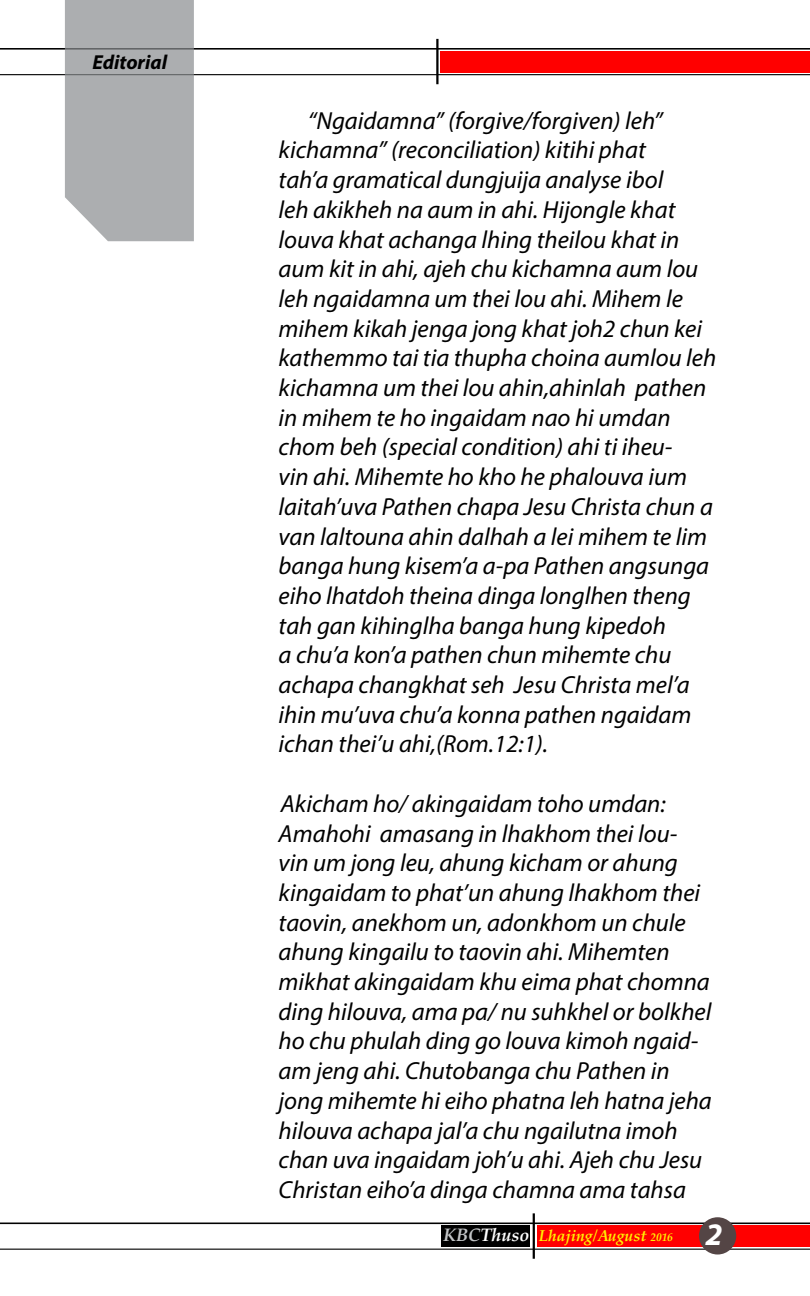
<style>
.page{position:relative;width:810px;height:1296px;background:#fff}
.page>*{position:absolute;margin:0;border:0;box-sizing:border-box;transform-origin:0 0}
.t1{font:italic 700 31.5px "Myriad Pro";color:#fff}
.t2{font:italic 24.75px/29.7px "Myriad Pro";color:#000}
.t3{font:italic 700 20.25px "Myriad Pro";color:#000}
.t4{font:italic 700 15.75px "Palatino Linotype";color:#fff200}
.s1{font-size:18px;color:#c2c4c6}
.s2{font-size:18px;color:#fff}
.s3{font-size:11.25px}
</style>
<div class="page">
<div style="left:440px;top:51px;width:370px;height:21px;background:#f00"></div>
<div style="left:537px;top:1226px;width:273px;height:21px;background:#f00"></div>
<div style="left:441px;top:1226px;width:89px;height:21px;background:#000"></div>
<hr style="left:0;top:48px;width:810px;height:2px;background:#000">
<hr style="left:0;top:1223px;width:810px;height:1px;background:#000">
<hr style="left:0;top:74px;width:810px;height:1px;background:#000">
<hr style="left:0;top:1249px;width:810px;height:1px;background:#000">
<hr style="left:436px;top:39px;width:3px;height:45px;background:#000">
<hr style="left:533px;top:1213px;width:2px;height:46px;background:#000">
<div style="left:699px;top:1217px;width:37px;height:38px;background:#544545;border-radius:50%"></div>
<div style="left:65px;top:0;width:129px;height:241px;background:#acaeb0"></div>
<p class="t3" style="left:92px;top:49px;width:76px">Editorial</p>
<p class="t2" style="left:279px;top:105px;width:439px;text-indent:29px">“Ngaidamna” (forgive/forgiven) leh” kichamna” (reconciliation) kitihi phat<br>tah’a gramatical dungjuija analyse ibol<br>leh akikheh na aum in ahi. Hijongle khat louva khat achanga lhing theilou khat in aum kit in ahi, ajeh chu kichamna aum lou leh ngaidamna um thei lou ahi. Mihem le mihem kikah jenga jong khat joh2 chun kei kathemmo tai tia thupha choina aumlou leh kichamna um thei lou ahin,ahinlah pathen in mihem te ho ingaidam nao hi umdan chom beh (special condition) ahi ti iheu-<br>vin ahi. Mihemte ho kho he phalouva ium laitah’uva Pathen chapa Jesu Christa chun a van laltouna ahin dalhah a lei mihem te lim banga hung kisem’a a-pa Pathen angsunga eiho lhatdoh theina dinga longlhen theng tah gan kihinglha banga hung kipedoh<br>a chu’a kon’a pathen chun mihemte chu achapa changkhat seh Jesu Christa mel’a ihin mu’uva chu’a konna pathen ngaidam ichan thei’u ahi,(Rom.12:1).</p>
<p class="t2" style="left:279px;top:788px;width:435px">Akicham ho/ akingaidam toho umdan:<br>Amahohi amasang in lhakhom thei lou&shy;vin um jong leu, ahung kicham or ahung kingaidam to phat’un ahung lhakhom thei taovin, anekhom un, adonkhom un chule ahung kingailu to taovin ahi. Mihemten mikhat akingaidam khu eima phat chomna ding hilouva, ama pa/ nu suhkhel or bolkhel ho chu phulah ding go louva kimoh ngaid&shy;am jeng ahi. Chutobanga chu Pathen in jong mihemte hi eiho phatna leh hatna jeha hilouva achapa jal’a chu ngailutna imoh chan uva ingaidam joh’u ahi. Ajeh chu Jesu Christan eiho’a dinga chamna ama tahsa</p>
<p class="t4" style="left:443px;top:1225px;width:231px"><span class="s1">KBC</span><span class="s2">Thuso</span> Lhajing/August <span class="s3">2016</span></p>
<p class="t1" style="left:705px;top:1214px;width:19px">2</p>
</div>
